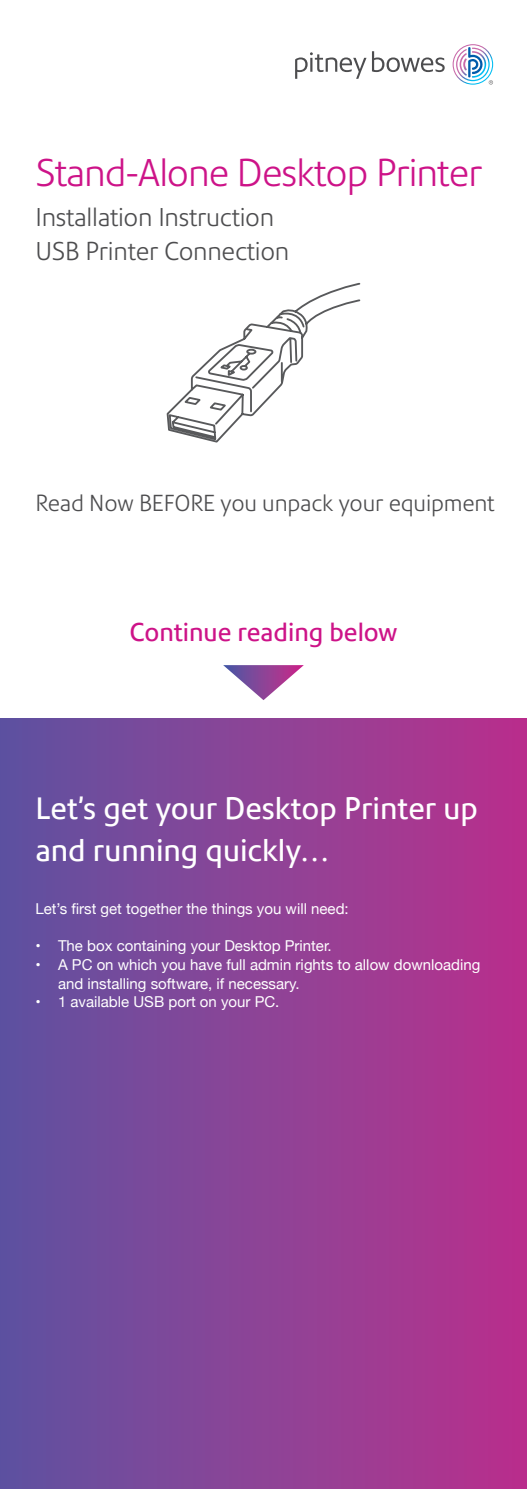
<style>
.page{position:relative;width:527px;height:1489px;background:#fff}
.page>*{position:absolute;margin:0;border:0;box-sizing:border-box;transform-origin:0 0}
.t1{font:300 37.5px "Precision Sans";letter-spacing:-.025em;color:#cd1388}
.t2{font:30px/42.5px "Precision Sans W";color:#fff}
.t3{font:300 25px/33.8px "Precision Sans";letter-spacing:-.01em;color:#4d4d4f}
.t4{font:25px "Precision Sans W";color:#cd1388}
.t5{font:300 22.5px "Precision Sans";letter-spacing:-.01em;color:#4d4d4f}
.t6{font:15px/18.8px "Helvetica Neue";color:#fff}
</style>
<div class="page">
<div style="left:0;top:718px;width:526px;height:770px;background:linear-gradient(to right,#5f53a0,#ba318c)"></div>
<svg style="left:223px;top:665px;width:80px;height:35px"></svg>
<svg style="left:166px;top:282px;width:195px;height:161px"></svg>
<svg style="left:295px;top:51px;width:149px;height:28px"></svg>
<svg style="left:452px;top:44px;width:40px;height:41px"></svg>
<h1 class="t1" style="left:35px;top:150px;width:448px">Stand-Alone Desktop Printer</h1>
<h3 class="t3" style="left:35px;top:200px;width:255px">Installation Instruction<br>USB Printer Connection</h3>
<h3 class="t5" style="left:35px;top:489px;width:460px">Read Now BEFORE you unpack your equipment</h3>
<h3 class="t4" style="left:129px;top:616px;width:269px">Continue reading below</h3>
<h2 class="t2" style="left:35px;top:786px;width:443px">Let’s get your Desktop Printer up and running quickly…</h2>
<p class="t6" style="left:35px;top:899px;width:314px">Let’s first get together the things you will need:</p>
<p class="t6" style="left:35px;top:937px;width:297px">• The box containing your Desktop Printer.</p>
<p class="t6" style="left:58px;top:956px;width:423px;text-indent:-22px">• A PC on which you have full admin rights to allow downloading and installing software, if necessary.</p>
<p class="t6" style="left:35px;top:993px;width:245px">• 1 available USB port on your PC.</p>
</div>
